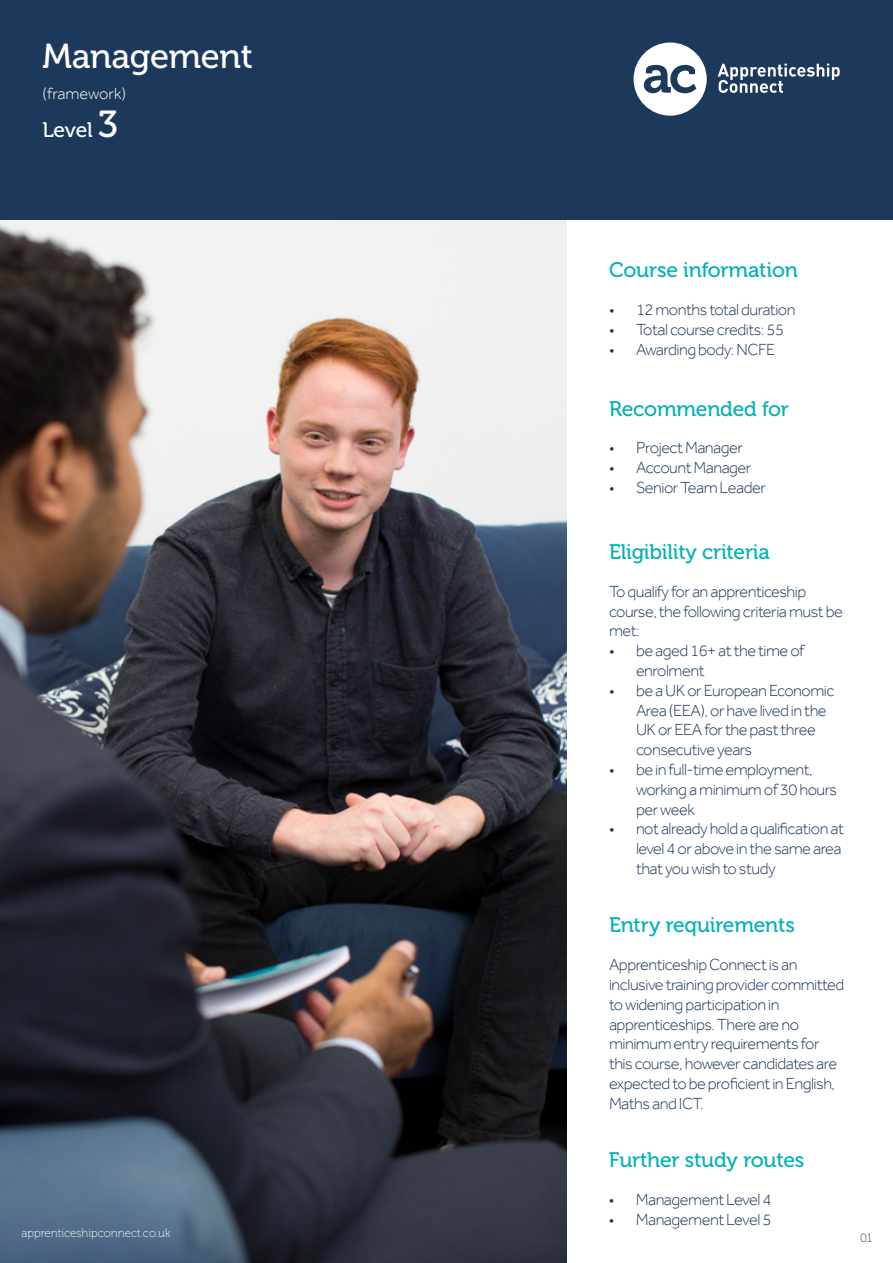
<style>
.page{position:relative;width:893px;height:1263px;background:#fff}
.page>*{position:absolute;margin:0;border:0;box-sizing:border-box;transform-origin:0 0}
.t1{font:34.5px "Museo 500";letter-spacing:-.01em;color:#fff}
.t2{font:21px "Museo 500";letter-spacing:-.01em;color:#04b1b9}
.t3{font:21px "Museo 500";letter-spacing:-.015em;color:#fff}
.t4{font:300 16.5px/19.8px "Effra";letter-spacing:-.03em;color:#1c395c}
.t5{font:300 16.5px "Effra";color:#fff}
.t6{font:12px "Museo 100";color:#fff}
.t7{font:12px "Museo 100";color:#1c395c}
.s1{font-size:37.5px}
</style>
<div class="page">
<img style="left:0;top:219px;width:566px;height:1044px">
<div style="left:0;top:0;width:893px;height:219px;background:#1c395c"></div>
<svg style="left:718px;top:64px;width:122px;height:29px"></svg>
<svg style="left:634px;top:43px;width:73px;height:73px"></svg>
<h1 class="t1" style="left:43px;top:38px;width:212px">Management</h1>
<p class="t5" style="left:43px;top:84px;width:85px">(framework)</p>
<p class="t3" style="left:43px;top:118px;width:77px">Level <span class="s1">3</span></p>
<p class="t2" style="left:609px;top:259px;width:190px">Course information</p>
<p class="t4" style="left:609px;top:299px;width:188px">• 12 months total duration</p>
<p class="t4" style="left:609px;top:319px;width:177px">• Total course credits: 55</p>
<p class="t4" style="left:609px;top:339px;width:168px">• Awarding body: NCFE</p>
<p class="t2" style="left:609px;top:397px;width:181px">Recommended for</p>
<p class="t4" style="left:609px;top:438px;width:135px">• Project Manager</p>
<p class="t4" style="left:609px;top:457px;width:144px">• Account Manager</p>
<p class="t4" style="left:609px;top:477px;width:158px">• Senior Team Leader</p>
<p class="t2" style="left:609px;top:540px;width:162px">Eligibility criteria</p>
<p class="t4" style="left:609px;top:581px;width:235px">To qualify for an apprenticeship course, the following criteria must be met:</p>
<p class="t4" style="left:636px;top:641px;width:170px;text-indent:-27px">• be aged 16+ at the time of enrolment</p>
<p class="t4" style="left:636px;top:680px;width:200px;text-indent:-27px">• be a UK or European Economic<br>Area (EEA), or have lived in the<br>UK or EEA for the past three consecutive years</p>
<p class="t4" style="left:636px;top:759px;width:203px;text-indent:-27px">• be in full-time employment, working a minimum of 30 hours per week</p>
<p class="t4" style="left:636px;top:819px;width:209px;text-indent:-27px">• not already hold a qualification at level 4 or above in the same area that you wish to study</p>
<p class="t2" style="left:609px;top:913px;width:187px">Entry requirements</p>
<p class="t4" style="left:609px;top:954px;width:237px">Apprenticeship Connect is an inclusive training provider committed to widening participation in apprenticeships. There are no minimum entry requirements for this course, however candidates are expected to be proficient in English,<br>Maths and ICT.</p>
<p class="t2" style="left:609px;top:1148px;width:197px">Further study routes</p>
<p class="t4" style="left:609px;top:1189px;width:164px">• Management Level 4</p>
<p class="t4" style="left:609px;top:1209px;width:164px">• Management Level 5</p>
<p class="t6" style="left:22px;top:1226px;width:150px">apprenticeshipconnect.co.uk</p>
<p class="t7" style="left:860px;top:1231px;width:14px">01</p>
</div>
